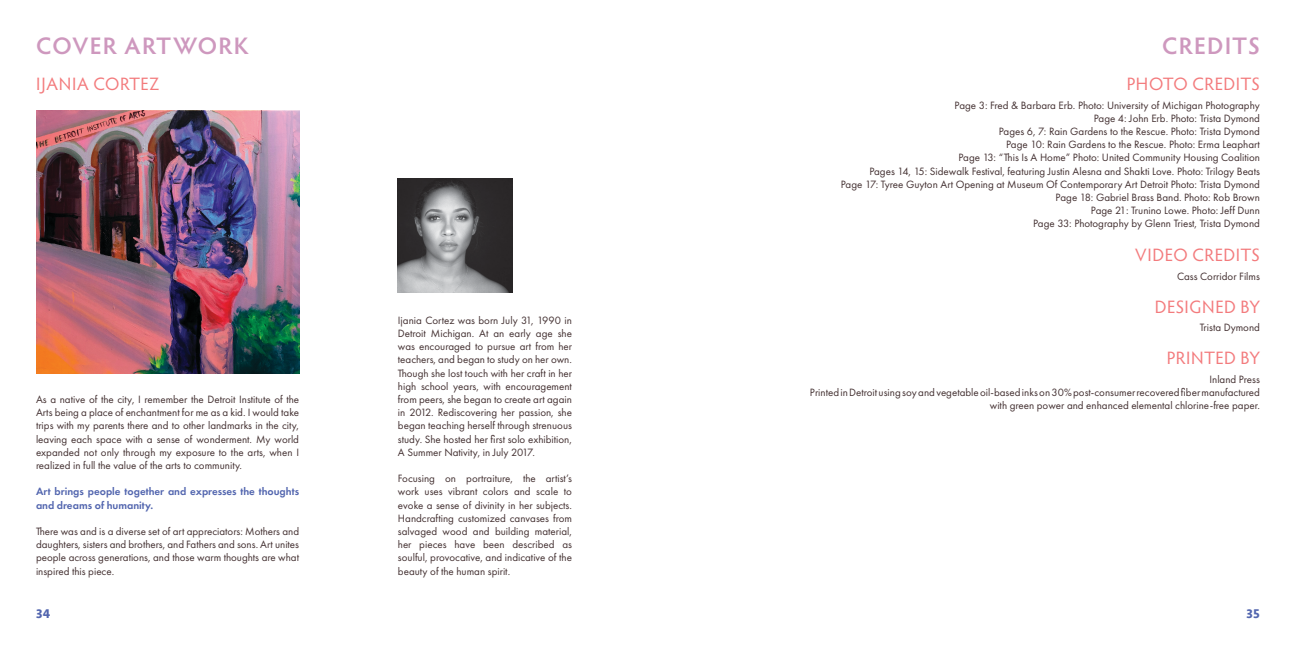
<style>
.page{position:relative;width:1296px;height:648px;background:#fff}
.page>*{position:absolute;margin:0;border:0;box-sizing:border-box;transform-origin:0 0}
.t1{font:600 24px "Hypatia Sans Pro";letter-spacing:.045em;color:#ce98be}
.t2{font:18px "Hypatia Sans Pro";letter-spacing:.02em;color:#f37b7d}
.Sub2{font:700 13px "Seravek";color:#5366af}
.Copy02{font:11px/13.2px "Futura PT";color:#422f30;text-align:justify}
.Copy02-2{font:600 11px/13.2px "Futura PT";color:#5366af}
</style>
<div class="page">
<img style="left:36px;top:111px;width:263px;height:263px">
<img style="left:398px;top:178px;width:114px;height:115px">
<h1 class="t1" style="left:36px;top:29px;width:214px">COVER ARTWORK</h1>
<h1 class="t1" style="left:1162px;top:29px;width:99px">CREDITS</h1>
<p class="t2" style="left:36px;top:72px;width:125px">IJANIA CORTEZ</p>
<p class="t2" style="left:1127px;top:72px;width:135px">PHOTO CREDITS</p>
<p class="Copy02" style="left:955px;top:98px;width:307px">Page 3: Fred &amp; Barbara Erb. Photo: University of Michigan Photography</p>
<p class="Copy02" style="left:1094px;top:111px;width:168px">Page 4: John Erb. Photo: Trista Dymond</p>
<p class="Copy02" style="left:999px;top:125px;width:263px">Pages 6, 7: Rain Gardens to the Rescue. Photo: Trista Dymond</p>
<p class="Copy02" style="left:1006px;top:138px;width:255px">Page 10: Rain Gardens to the Rescue. Photo: Erma Leaphart</p>
<p class="Copy02" style="left:958px;top:151px;width:303px">Page 13: “This Is A Home” Photo: United Community Housing Coalition</p>
<p class="Copy02" style="left:869px;top:164px;width:392px">Pages 14, 15: Sidewalk Festival, featuring Justin Alesna and Shakti Love. Photo: Trilogy Beats</p>
<p class="Copy02" style="left:841px;top:177px;width:421px">Page 17: Tyree Guyton Art Opening at Museum Of Contemporary Art Detroit Photo: Trista Dymond</p>
<p class="Copy02" style="left:1056px;top:191px;width:206px">Page 18: Gabriel Brass Band. Photo: Rob Brown</p>
<p class="Copy02" style="left:1091px;top:204px;width:171px">Page 21: Trunino Lowe. Photo: Jeff Dunn</p>
<p class="Copy02" style="left:1033px;top:217px;width:228px">Page 33: Photography by Glenn Triest, Trista Dymond</p>
<p class="t2" style="left:1135px;top:242px;width:126px">VIDEO CREDITS</p>
<p class="Copy02" style="left:1177px;top:269px;width:84px">Cass Corridor Films</p>
<p class="Copy02" style="left:36px;top:393px;width:265px">As a native of the city, I remember the Detroit Institute of the Arts being a place of enchantment for me as a kid. I would take trips with my parents there and to other landmarks in the city, leaving each space with a sense of wonderment. My world expanded not only through my exposure to the arts, when I realized in full the value of the arts to community.</p>
<p class="Copy02-2" style="left:36px;top:485px;width:265px">Art brings people together and expresses the thoughts and dreams of humanity.</p>
<p class="Copy02" style="left:36px;top:525px;width:265px">There was and is a diverse set of art appreciators: Mothers and daughters, sisters and brothers, and Fathers and sons. Art unites people across generations, and those warm thoughts are what inspired this piece.</p>
<p class="Sub2" style="left:36px;top:603px;width:16px">34</p>
<p class="Copy02" style="left:398px;top:313px;width:176px">Ijania Cortez was born July 31, 1990 in Detroit Michigan. At an early age she was encouraged to pursue art from her teachers, and began to study on her own.<br>Though she lost touch with her craft in her high school years, with encouragement from peers, she began to create art again in 2012. Rediscovering her passion, she began teaching herself through strenuous study. She hosted her first solo exhibition, A Summer Nativity, in July 2017.</p>
<p class="Copy02" style="left:398px;top:472px;width:176px">Focusing on portraiture, the artist’s work uses vibrant colors and scale to evoke a sense of divinity in her subjects.<br>Handcrafting customized canvases from salvaged wood and building material, her pieces have been described as soulful, provocative, and indicative of the beauty of the human spirit.</p>
<p class="t2" style="left:1155px;top:295px;width:107px">DESIGNED BY</p>
<p class="Copy02" style="left:1200px;top:321px;width:62px">Trista Dymond</p>
<p class="t2" style="left:1167px;top:346px;width:95px">PRINTED BY</p>
<p class="Copy02" style="left:1209px;top:373px;width:52px">Inland Press</p>
<p class="Copy02" style="left:810px;top:386px;width:452px;text-align:right">Printed in Detroit using soy and vegetable oil-based inks on 30% post-consumer recovered fiber manufactured with green power and enhanced elemental chlorine-free paper.</p>
<p class="Sub2" style="left:1247px;top:603px;width:15px">35</p>
</div>
